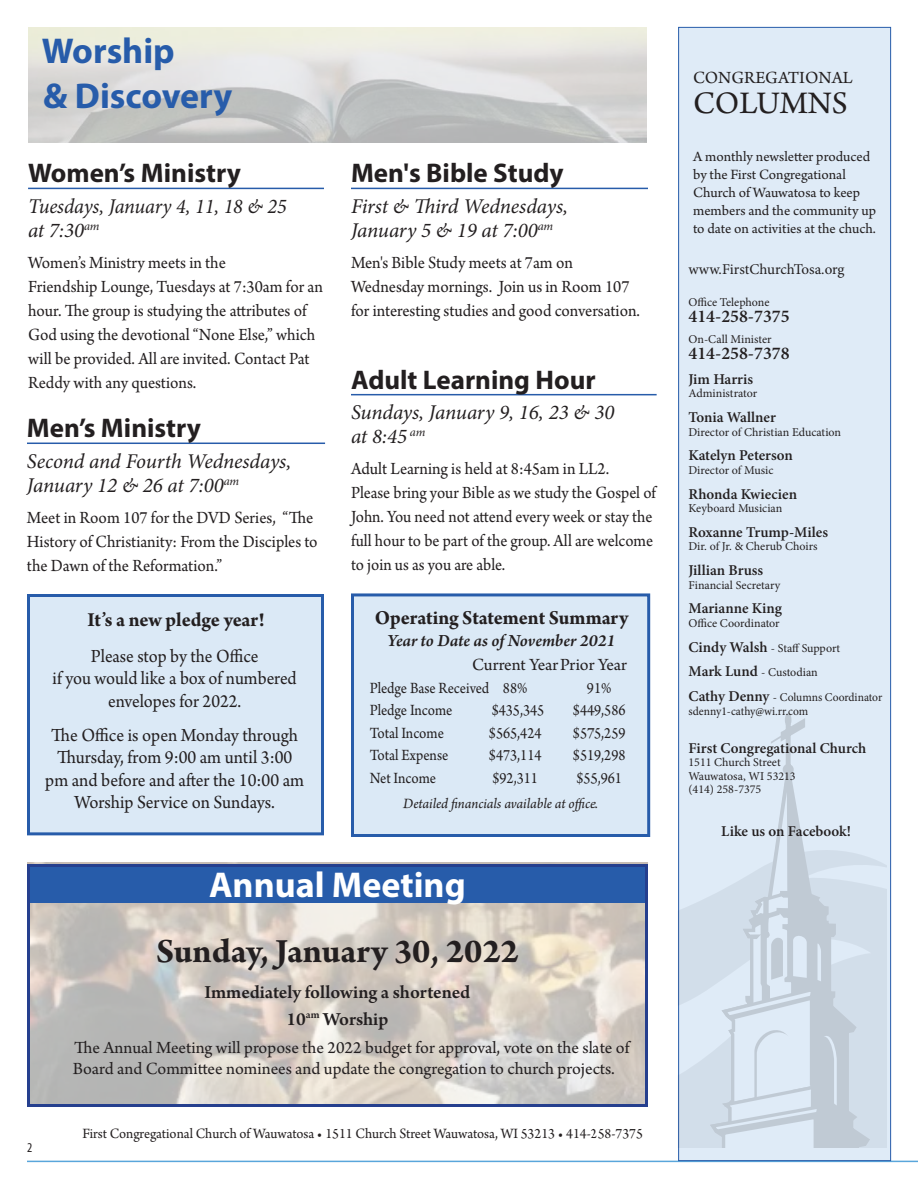
<style>
.page{position:relative;width:918px;height:1188px;background:#fff}
.page>*{position:absolute;margin:0;border:0;box-sizing:border-box;transform-origin:0 0}
.Col_-_body{font:700 36px "Arno Pro";letter-spacing:-.005em;color:#231f20}
.Col_-_page_head{font:700 36px "Myriad Pro";color:#275caa}
.Col_-_page_head-2{font:700 36px "Myriad Pro";color:#fff}
.t1{font:33px "Arno Pro";letter-spacing:-.005em;color:#231f20}
.Event_title{font:700 27px "Myriad Pro";color:#231f20}
.Event_sub{font:italic 21px/24px "Minion Pro";letter-spacing:-.01em;color:#231f20}
.Col_-_body-2{font:700 21px "Arno Pro";letter-spacing:-.005em;color:#231f20}
.Event_sub-2{font:italic 21px/24px "Minion Pro";letter-spacing:-.01em;color:#231f20;scale:.96 1}
.Event_sub-3{font:19.5px/22.5px "Arno Pro";color:#231f20;text-align:center;scale:.95 1}
.Event_sub-4{font:19.5px/22.5px "Arno Pro";color:#231f20;text-align:center;scale:.94 1}
.Col_-_body-3{font:600 19.5px "Arno Pro";letter-spacing:-.005em;color:#231f20}
.Event_sub-5{font:18px/24px "Arno Pro";color:#231f20;scale:.95 1}
.Event_body{font:18px/24px "Arno Pro";color:#231f20;scale:.95 1}
.Event_body-2{font:18px/21px "Arno Pro";color:#231f20}
.Col_-_body-4{font:italic 600 18px "Arno Pro";letter-spacing:-.005em;color:#231f20}
.t2{font:600 18px "Minion Pro";color:#231f20}
.Col_-_body-5{font:18px "Arno Pro";letter-spacing:-.005em;color:#231f20}
.Col_-_body-6{font:16.5px "Arno Pro";color:#231f20;scale:.9 1}
.t3{font:600 15px "Minion Pro";color:#231f20}
.Col_-_body_no_indent{font:15px/18px "Arno Pro";color:#231f20}
.Col_-_body_no_indent-2{font:15px "Arno Pro";color:#231f20;scale:.96 1}
.Col_-_body-7{font:italic 15px "Arno Pro";letter-spacing:-.005em;color:#231f20}
.t4{font:15px "Minion Pro";letter-spacing:-.005em;color:#231f20}
.t5{font:condensed 13.5px "Myriad Pro";color:#231f20}
.t6{font:12px/13.5px "Minion Pro";color:#231f20}
.s1{font-weight:600;font-size:15px}
</style>
<div class="page">
<img style="left:27px;top:863px;width:621px;height:240px">
<div style="left:27px;top:864px;width:621px;height:39px;background:#275caa"></div>
<div style="left:27px;top:864px;width:621px;height:243px;border:3px solid #253f8e"></div>
<hr style="left:351px;top:394px;width:306px;height:1px;background:#275caa">
<div style="left:351px;top:593px;width:299px;height:244px;background:#dbe9f6;border:3px solid #275caa"></div>
<hr style="left:28px;top:188px;width:296px;height:1px;background:#275caa">
<img style="left:28px;top:27px;width:618px;height:116px">
<hr style="left:351px;top:188px;width:297px;height:1px;background:#275caa">
<div style="left:27px;top:594px;width:297px;height:241px;background:#dbe9f6;border:3px solid #275caa"></div>
<hr style="left:27px;top:443px;width:298px;height:1px;background:#275caa">
<hr style="left:27px;top:1161px;width:891px;height:1px;background:#59a6db">
<div style="left:678px;top:27px;width:213px;height:1134px;background:#dfebf7;border:1px solid #275caa"></div>
<svg style="left:678px;top:834px;width:209px;height:314px;fill:#d2deea"></svg>
<svg style="left:707px;top:715px;width:165px;height:433px"></svg>
<svg style="left:708px;top:766px;width:129px;height:382px"></svg>
<svg style="left:771px;top:735px;width:11px;height:9px"></svg>
<div style="left:785px;top:714px;width:6px;height:12px;border:3px solid #231f20;border-radius:50%"></div>
<p class="Col_-_page_head" style="left:42px;top:27px;width:135px">Worship</p>
<p class="Col_-_page_head" style="left:43px;top:72px;width:191px">&amp; Discovery</p>
<p class="Event_title" style="left:28px;top:156px;width:214px">Women’s Ministry</p>
<p class="Event_sub-2" style="left:28px;top:194px;width:271px">Tuesdays, January 4, 11, 18 &amp; 25 at 7:30<sup>am</sup></p>
<p class="Event_body" style="left:28px;top:251px;width:210px">Women’s Ministry meets in the</p>
<p class="Event_body" style="left:28px;top:275px;width:312px">Friendship Lounge, Tuesdays at 7:30am for an hour. The group is studying the attributes of God using the devotional “None Else,” which will be provided. All are invited. Contact Pat Reddy with any questions.</p>
<p class="Event_title" style="left:27px;top:410px;width:176px">Men’s Ministry</p>
<p class="Event_sub" style="left:27px;top:449px;width:266px">Second and Fourth Wednesdays,<br>January 12 &amp; 26 at 7:00<sup>am</sup></p>
<p class="Event_sub-5" style="left:27px;top:506px;width:308px">Meet in Room 107 for the DVD Series, “The<br>History of Christianity: From the Disciples to the Dawn of the Reformation.”</p>
<p class="Col_-_body-2" style="left:88px;top:607px;width:179px">It’s a new pledge year!</p>
<p class="Event_sub-4" style="left:53px;top:646px;width:261px">Please stop by the Office<br>if you would like a box of numbered envelopes for 2022.</p>
<p class="Event_sub-3" style="left:45px;top:724px;width:274px">The Office is open Monday through<br>Thursday, from 9:00 am until 3:00 pm and before and after the 10:00 am<br>Worship Service on Sundays.</p>
<p class="Event_title" style="left:351px;top:156px;width:214px">Men's Bible Study</p>
<p class="Event_sub" style="left:351px;top:194px;width:219px">First &amp; Third Wednesdays,<br>January 5 &amp; 19 at 7:00<sup>am</sup></p>
<p class="Event_sub-5" style="left:351px;top:251px;width:306px">Men's Bible Study meets at 7am on<br>Wednesday mornings. Join us in Room 107 for interesting studies and good conversation.</p>
<p class="Event_title" style="left:351px;top:362px;width:246px">Adult Learning Hour</p>
<p class="Event_sub" style="left:351px;top:401px;width:265px">Sundays, January 9, 16, 23 &amp; 30 at 8:45 <sup>am</sup></p>
<p class="Event_sub-5" style="left:351px;top:458px;width:323px">Adult Learning is held at 8:45am in LL2.<br>Please bring your Bible as we study the Gospel of John. You need not attend every week or stay the full hour to be part of the group. All are welcome to join us as you are able.</p>
<p class="Col_-_body-2" style="left:375px;top:605px;width:255px">Operating Statement Summary</p>
<p class="Col_-_body-4" style="left:388px;top:631px;width:230px">Year to Date as of November 2021</p>
<p class="Col_-_body-5" style="left:472px;top:655px;width:156px">Current YearPrior Year</p>
<p class="Col_-_body-6" style="left:370px;top:679px;width:177px">Pledge Base Received 88%</p>
<p class="Col_-_body-6" style="left:587px;top:679px;width:29px">91%</p>
<p class="Col_-_body-6" style="left:370px;top:701px;width:94px">Pledge Income</p>
<p class="Col_-_body-6" style="left:492px;top:701px;width:60px">$435,345</p>
<p class="Col_-_body-6" style="left:573px;top:701px;width:60px">$449,586</p>
<p class="Col_-_body-6" style="left:370px;top:724px;width:84px">Total Income</p>
<p class="Col_-_body-6" style="left:489px;top:724px;width:60px">$565,424</p>
<p class="Col_-_body-6" style="left:573px;top:724px;width:60px">$575,259</p>
<p class="Col_-_body-6" style="left:370px;top:746px;width:89px">Total Expense</p>
<p class="Col_-_body-6" style="left:489px;top:746px;width:60px">$473,114</p>
<p class="Col_-_body-6" style="left:573px;top:746px;width:60px">$519,298</p>
<p class="Col_-_body-6" style="left:370px;top:769px;width:75px">Net Income</p>
<p class="Col_-_body-6" style="left:492px;top:769px;width:52px">$92,311</p>
<p class="Col_-_body-6" style="left:577px;top:769px;width:52px">$55,961</p>
<p class="Col_-_body-7" style="left:403px;top:795px;width:196px">Detailed financials available at office.</p>
<p class="t5" style="left:27px;top:1139px;width:7px">2</p>
<p class="Col_-_page_head-2" style="left:209px;top:862px;width:258px">Annual Meeting</p>
<p class="Col_-_body" style="left:156px;top:930px;width:364px">Sunday, January 30, 2022</p>
<p class="Col_-_body-3" style="left:205px;top:981px;width:267px">Immediately following a shortened</p>
<p class="Col_-_body-3" style="left:287px;top:1008px;width:103px">10<sup>am</sup> Worship</p>
<p class="Event_body-2" style="left:73px;top:1038px;width:558px">The Annual Meeting will propose the 2022 budget for approval, vote on the slate of<br>Board and Committee nominees and update the congregation to church projects.</p>
<p class="Col_-_body_no_indent-2" style="left:82px;top:1125px;width:585px">First Congregational Church of Wauwatosa • 1511 Church Street Wauwatosa, WI 53213 • 414-258-7375</p>
<p class="Event_body-2" style="left:693px;top:68px;width:161px">CONGREGATIONAL</p>
<p class="t1" style="left:693px;top:84px;width:156px">COLUMNS</p>
<p class="Col_-_body_no_indent" style="left:693px;top:148px;width:184px">A monthly newsletter produced by the First Congregational<br>Church of Wauwatosa to keep members and the community up to date on activities at the chuch.</p>
<p class="t4" style="left:688px;top:260px;width:158px">www.FirstChurchTosa.org</p>
<p class="t6" style="left:688px;top:295px;width:83px">Office Telephone</p>
<p class="t2" style="left:688px;top:304px;width:103px">414-258-7375</p>
<p class="t6" style="left:688px;top:332px;width:85px">On-Call Minister</p>
<p class="t2" style="left:688px;top:341px;width:103px">414-258-7378</p>
<p class="t3" style="left:688px;top:369px;width:66px">Jim Harris</p>
<p class="t6" style="left:688px;top:387px;width:70px">Administrator</p>
<p class="t3" style="left:688px;top:407px;width:89px">Tonia Wallner</p>
<p class="t6" style="left:688px;top:425px;width:154px">Director of Christian Education</p>
<p class="t3" style="left:688px;top:445px;width:106px">Katelyn Peterson</p>
<p class="t6" style="left:688px;top:463px;width:86px">Director of Music</p>
<p class="t3" style="left:688px;top:484px;width:110px">Rhonda Kwiecien</p>
<p class="t6" style="left:688px;top:502px;width:95px">Keyboard Musician</p>
<p class="t3" style="left:688px;top:522px;width:141px">Roxanne Trump-Miles</p>
<p class="t6" style="left:689px;top:540px;width:131px">Dir. of Jr. &amp; Cherub Choirs</p>
<p class="t3" style="left:688px;top:560px;width:76px">Jillian Bruss</p>
<p class="t6" style="left:688px;top:578px;width:93px">Financial Secretary</p>
<p class="t3" style="left:688px;top:598px;width:95px">Marianne King</p>
<p class="t6" style="left:688px;top:616px;width:93px">Office Coordinator</p>
<p class="t6" style="left:688px;top:641px;width:153px"><span class="s1">Cindy Walsh</span> - Staff Support</p>
<p class="t6" style="left:688px;top:666px;width:131px"><span class="s1">Mark Lund</span> - Custodian</p>
<p class="t6" style="left:688px;top:691px;width:195px"><span class="s1">Cathy Denny</span> - Columns Coordinator sdenny1-cathy@wi.rr.com</p>
<p class="t3" style="left:688px;top:738px;width:179px">First Congregational Church</p>
<p class="t6" style="left:688px;top:756px;width:109px">1511 Church Street<br>Wauwatosa, WI 53213 (414) 258-7375</p>
<p class="t3" style="left:721px;top:821px;width:131px">Like us on Facebook!</p>
</div>
